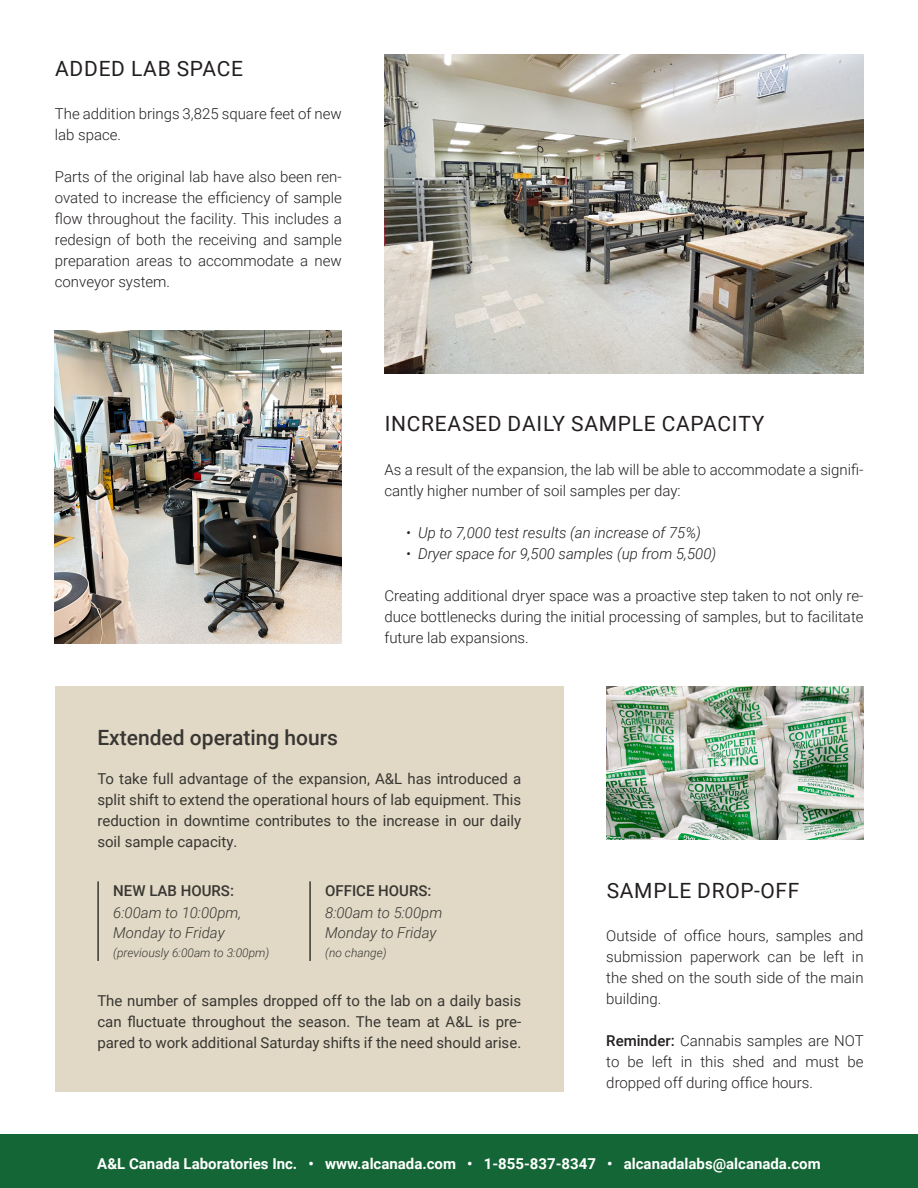
<style>
.page{position:relative;width:918px;height:1188px;background:#fff}
.page>*{position:absolute;margin:0;border:0;box-sizing:border-box;transform-origin:0 0}
.t1{font:21px "Roboto";letter-spacing:.035em;color:#231f20}
.t2{font:500 21px "Roboto";color:#383632}
.t3{font:300 15px/21px "Roboto";color:#231f20;text-align:justify}
.t4{font:15px/21px "Roboto";color:#383632;text-align:justify}
.t5{font:700 15px "Roboto";color:#fff}
.t6{font:italic 300 15px "Roboto";color:#231f20}
.t7{font:italic 300 15px "Roboto";color:#383632}
.t8{font:500 15px "Roboto";color:#383632}
.t9{font:italic 300 12px "Roboto";color:#383632}
.s1{font-weight:500}
</style>
<div class="page">
<div style="left:0;top:1134px;width:918px;height:54px;background:#146636"></div>
<img style="left:384px;top:54px;width:480px;height:319px">
<img style="left:55px;top:330px;width:287px;height:314px">
<img style="left:606px;top:686px;width:258px;height:154px">
<div style="left:55px;top:686px;width:509px;height:405px;background:#e1d9c6"></div>
<hr style="left:97px;top:881px;width:2px;height:80px;background:#383632">
<hr style="left:309px;top:881px;width:2px;height:80px;background:#383632">
<p class="t1" style="left:55px;top:54px;width:190px">ADDED LAB SPACE</p>
<p class="t3" style="left:55px;top:102px;width:289px">The addition brings 3,825 square feet of new lab space.</p>
<p class="t3" style="left:55px;top:165px;width:289px">Parts of the original lab have also been ren&shy;ovated to increase the efficiency of sample flow throughout the facility. This includes a redesign of both the receiving and sample preparation areas to accommodate a new conveyor system.</p>
<p class="t2" style="left:97px;top:723px;width:242px">Extended operating hours</p>
<p class="t1" style="left:385px;top:409px;width:381px">INCREASED DAILY SAMPLE CAPACITY</p>
<p class="t3" style="left:384px;top:458px;width:481px">As a result of the expansion, the lab will be able to accommodate a signifi&shy;cantly higher number of soil samples per day:</p>
<p class="t6" style="left:406px;top:522px;width:296px">• Up to 7,000 test results (an increase of 75%)</p>
<p class="t6" style="left:406px;top:543px;width:312px">• Dryer space for 9,500 samples (up from 5,500)</p>
<p class="t3" style="left:384px;top:584px;width:481px">Creating additional dryer space was a proactive step taken to not only re&shy;duce bottlenecks during the initial processing of samples, but to facilitate future lab expansions.</p>
<p class="t4" style="left:97px;top:768px;width:425px">To take full advantage of the expansion, A&amp;L has introduced a split shift to extend the operational hours of lab equipment. This reduction in downtime contributes to the increase in our daily soil sample capacity.</p>
<p class="t8" style="left:113px;top:880px;width:122px">NEW LAB HOURS:</p>
<p class="t7" style="left:113px;top:902px;width:130px">6:00am to 10:00pm,</p>
<p class="t7" style="left:113px;top:922px;width:113px">Monday to Friday</p>
<p class="t9" style="left:113px;top:944px;width:158px">(previously 6:00am to 3:00pm)</p>
<p class="t8" style="left:325px;top:880px;width:108px">OFFICE HOURS:</p>
<p class="t7" style="left:325px;top:902px;width:119px">8:00am to 5:00pm</p>
<p class="t7" style="left:325px;top:922px;width:113px">Monday to Friday</p>
<p class="t9" style="left:325px;top:944px;width:63px">(no change)</p>
<p class="t4" style="left:97px;top:990px;width:425px">The number of samples dropped off to the lab on a daily basis can fluctuate throughout the season. The team at A&amp;L is pre&shy;pared to work additional Saturday shifts if the need should arise.</p>
<p class="t1" style="left:607px;top:876px;width:194px">SAMPLE DROP-OFF</p>
<p class="t3" style="left:606px;top:925px;width:259px">Outside of office hours, samples and submission paperwork can be left in the shed on the south side of the main building.</p>
<p class="t3" style="left:606px;top:1030px;width:259px"><span class="s1">Reminder:</span> Cannabis samples are NOT to be left in this shed and must be dropped off during office hours.</p>
<p class="t5" style="left:97px;top:1153px;width:725px">A&amp;L Canada Laboratories Inc. • www.alcanada.com • 1-855-837-8347 • alcanadalabs@alcanada.com</p>
</div>
